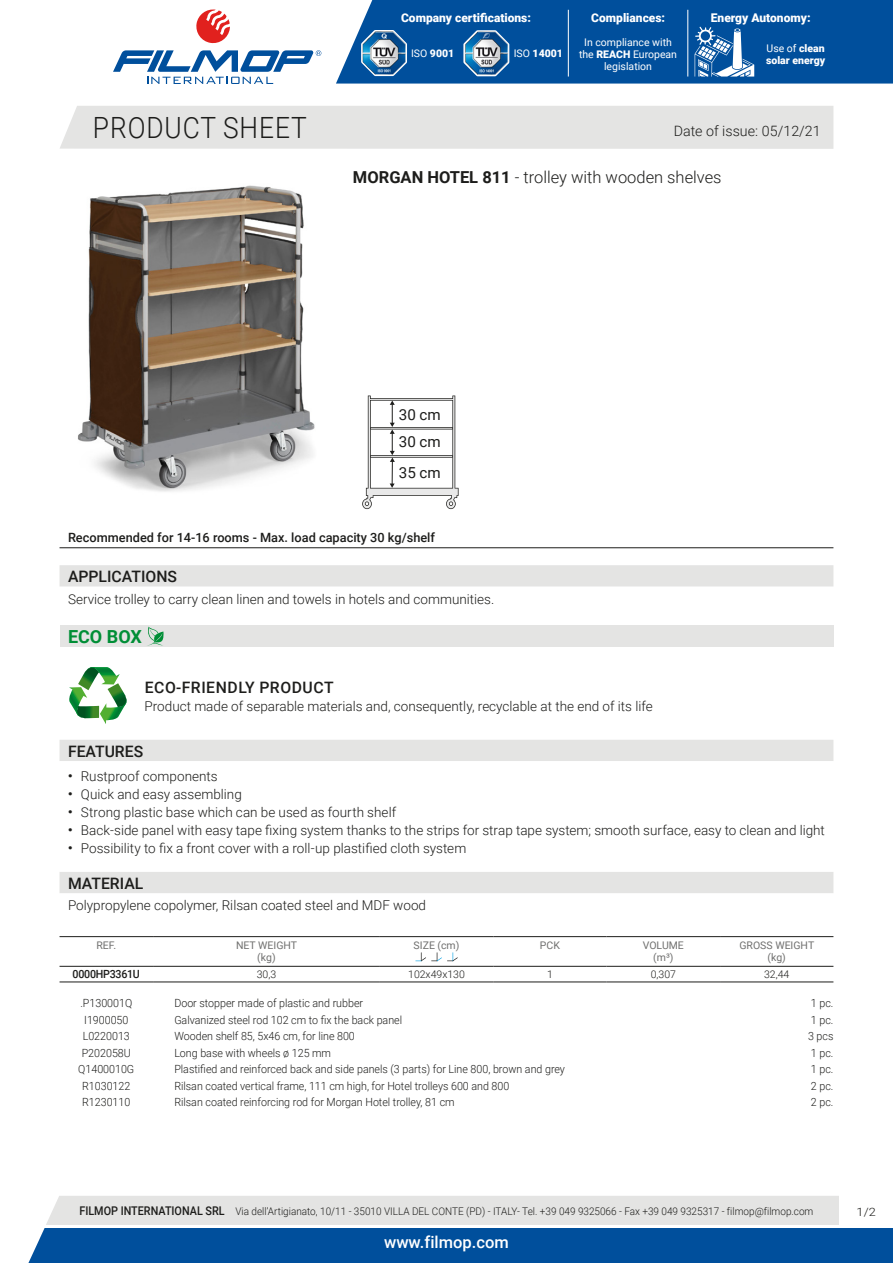
<style>
.page{position:relative;width:893px;height:1263px;background:#fff}
.page>*{position:absolute;margin:0;border:0;box-sizing:border-box;transform-origin:0 0}
.t1{font:300 29.25px "Roboto";letter-spacing:.035em;color:#1d1d1b;scale:.9 1}
.t2{font:700 18px "Roboto";color:#008e36}
.t3{font:300 16.5px "Roboto";color:#1d1d1b}
.t4{font:500 16.5px "Roboto";color:#fff}
.t5{font:500 15.75px "Roboto";color:#1d1d1b}
.t6{font:500 15.75px "Roboto";letter-spacing:.035em;color:#1d1d1b}
.t7{font:15.15px/27.6px "Roboto";color:#1d1d1b}
.t8{font:300 14.25px "Roboto";color:#1d1d1b}
.t9{font:300 13.5px "Roboto";color:#1d1d1b}
.t10{font:500 12.75px "Roboto";color:#1d1d1b}
.t11{font:900 12px "Roboto";color:#fff}
.t12{font:300 11.55px "Roboto";color:#1d1d1b;scale:1.11 1}
.t13{font:300 11.25px "Roboto";color:#1d1d1b;scale:.95 1}
.t14{font:500 11.25px "Roboto";letter-spacing:-.025em;color:#1d1d1b;scale:.95 1}
.t15{font:300 10.5px "Roboto";color:#1d1d1b;scale:.95 1}
.t16{font:10.5px/12px "Roboto";color:#70706f;text-align:center}
.t17{font:10.5px/12px "Roboto";color:#fff;text-align:center}
.t18{font:900 10.5px/12px "Roboto";color:#fff}
.t19{font:300 10.5px "Roboto";color:#1d1d1b}
.s1{font-weight:400}
.s2{font-weight:900}
.s3{font-weight:700}
.s4{font-weight:500;font-size:12px}
</style>
<div class="page">
<svg style="left:28px;top:1196px;width:865px;height:67px;background:#6893bd"></svg>
<div style="left:60px;top:106px;width:773px;height:43px;background:#e4e4e3"></div>
<svg style="left:196px;top:10px;width:34px;height:34px"></svg>
<svg style="left:113px;top:50px;width:208px;height:34px"></svg>
<div style="left:336px;top:0;width:557px;height:84px;background:#004f9c"></div>
<svg style="left:462px;top:28px;width:49px;height:50px"></svg>
<img style="left:465px;top:32px;width:43px;height:43px">
<svg style="left:360px;top:28px;width:48px;height:49px"></svg>
<img style="left:362px;top:31px;width:44px;height:44px">
<hr style="left:568px;top:10px;width:1px;height:67px;background:#fff">
<hr style="left:688px;top:10px;width:1px;height:67px;background:#fff">
<svg style="left:695px;top:27px;width:59px;height:50px"></svg>
<img style="left:78px;top:185px;width:237px;height:307px">
<svg style="left:362px;top:396px;width:97px;height:113px"></svg>
<hr style="left:60px;top:547px;width:773px;height:1px;background:#1d1d1b">
<div style="left:60px;top:565px;width:773px;height:21px;background:#e4e4e3"></div>
<div style="left:60px;top:625px;width:773px;height:22px;background:#e4e4e3"></div>
<svg style="left:147px;top:626px;width:17px;height:20px"></svg>
<svg style="left:69px;top:667px;width:58px;height:57px"></svg>
<div style="left:60px;top:740px;width:773px;height:21px;background:#e4e4e3"></div>
<div style="left:60px;top:872px;width:773px;height:21px;background:#e4e4e3"></div>
<hr style="left:60px;top:936px;width:93px;height:1px;background:#1d1d1b">
<hr style="left:60px;top:966px;width:93px;height:1px;background:#1d1d1b">
<hr style="left:153px;top:936px;width:227px;height:1px;background:#1d1d1b">
<hr style="left:153px;top:966px;width:227px;height:1px;background:#1d1d1b">
<hr style="left:380px;top:936px;width:113px;height:1px;background:#1d1d1b">
<hr style="left:380px;top:966px;width:113px;height:1px;background:#1d1d1b">
<hr style="left:493px;top:936px;width:114px;height:1px;background:#1d1d1b">
<hr style="left:493px;top:966px;width:114px;height:1px;background:#1d1d1b">
<hr style="left:607px;top:936px;width:113px;height:1px;background:#1d1d1b">
<hr style="left:607px;top:966px;width:113px;height:1px;background:#1d1d1b">
<hr style="left:720px;top:936px;width:113px;height:1px;background:#1d1d1b">
<hr style="left:720px;top:966px;width:113px;height:1px;background:#1d1d1b">
<hr style="left:60px;top:982px;width:93px;height:1px;background:#1d1d1b">
<hr style="left:153px;top:982px;width:227px;height:1px;background:#1d1d1b">
<hr style="left:380px;top:982px;width:113px;height:1px;background:#1d1d1b">
<hr style="left:493px;top:982px;width:114px;height:1px;background:#1d1d1b">
<hr style="left:607px;top:982px;width:113px;height:1px;background:#1d1d1b">
<hr style="left:720px;top:982px;width:113px;height:1px;background:#1d1d1b">
<svg style="left:415px;top:952px;width:43px;height:9px"></svg>
<hr style="left:45px;top:1225px;width:848px;height:2px;background:#fff">
<div style="left:839px;top:1196px;width:54px;height:31px;background:#fff"></div>
<p class="t11" style="left:401px;top:9px;width:131px">Company certifications:</p>
<p class="t18" style="left:411px;top:47px;width:45px"><span class="s1">ISO</span> 9001</p>
<p class="t18" style="left:514px;top:47px;width:51px"><span class="s1">ISO</span> 14001</p>
<p class="t11" style="left:591px;top:9px;width:75px">Compliances:</p>
<p class="t11" style="left:711px;top:9px;width:101px">Energy Autonomy:</p>
<p class="t17" style="left:579px;top:35px;width:100px">In compliance with the <span class="s2">REACH</span> European legislation</p>
<p class="t18" style="left:766px;top:41px;width:61px"><span class="s1">Use of</span> clean solar energy</p>
<h1 class="t1" style="left:93px;top:107px;width:239px">PRODUCT SHEET</h1>
<p class="t8" style="left:674px;top:121px;width:148px">Date of issue: 05/12/21</p>
<p class="t3" style="left:353px;top:165px;width:370px"><span class="s3">MORGAN HOTEL 811</span> - trolley with wooden shelves</p>
<p class="t7" style="left:399px;top:400px;width:43px">30 cm<br>30 cm</p>
<p class="t7" style="left:399px;top:458px;width:43px">35 cm</p>
<p class="t10" style="left:68px;top:528px;width:368px">Recommended for 14-16 rooms - Max. load capacity 30 kg/shelf</p>
<p class="t5" style="left:68px;top:566px;width:110px">APPLICATIONS</p>
<p class="t9" style="left:68px;top:589px;width:428px">Service trolley to carry clean linen and towels in hotels and communities.</p>
<h2 class="t2" style="left:68px;top:624px;width:75px">ECO BOX</h2>
<p class="t6" style="left:145px;top:676px;width:190px">ECO-FRIENDLY PRODUCT</p>
<p class="t9" style="left:145px;top:696px;width:510px">Product made of separable materials and, consequently, recyclable at the end of its life</p>
<p class="t5" style="left:68px;top:740px;width:77px">FEATURES</p>
<p class="t9" style="left:68px;top:767px;width:151px"><sup>•</sup> Rustproof components</p>
<p class="t9" style="left:68px;top:785px;width:175px"><sup>•</sup> Quick and easy assembling</p>
<p class="t9" style="left:68px;top:803px;width:330px"><sup>•</sup> Strong plastic base which can be used as fourth shelf</p>
<p class="t9" style="left:68px;top:821px;width:758px"><sup>•</sup> Back-side panel with easy tape fixing system thanks to the strips for strap tape system; smooth surface, easy to clean and light</p>
<p class="t9" style="left:68px;top:839px;width:400px"><sup>•</sup> Possibility to fix a front cover with a roll-up plastified cloth system</p>
<p class="t5" style="left:68px;top:872px;width:77px">MATERIAL</p>
<p class="t9" style="left:68px;top:896px;width:359px">Polypropylene copolymer, Rilsan coated steel and MDF wood</p>
<p class="t16" style="left:96px;top:939px;width:21px">REF.</p>
<p class="t16" style="left:236px;top:939px;width:63px">NET WEIGHT (kg)</p>
<p class="t16" style="left:414px;top:939px;width:47px">SIZE (cm)</p>
<p class="t16" style="left:540px;top:939px;width:22px">PCK</p>
<p class="t16" style="left:643px;top:939px;width:43px">VOLUME (m³)</p>
<p class="t16" style="left:739px;top:939px;width:76px">GROSS WEIGHT (kg)</p>
<p class="t14" style="left:73px;top:966px;width:72px">0000HP3361U</p>
<p class="t19" style="left:257px;top:967px;width:21px">30,3</p>
<p class="t19" style="left:408px;top:967px;width:58px">102x49x130</p>
<p class="t19" style="left:547px;top:967px;width:7px">1</p>
<p class="t19" style="left:651px;top:967px;width:27px">0,307</p>
<p class="t19" style="left:764px;top:967px;width:27px">32,44</p>
<p class="t13" style="left:80px;top:995px;width:56px">.P130001Q</p>
<p class="t13" style="left:174px;top:995px;width:200px">Door stopper made of plastic and rubber</p>
<p class="t13" style="left:811px;top:995px;width:25px">1 pc.</p>
<p class="t13" style="left:84px;top:1012px;width:48px">I1900050</p>
<p class="t13" style="left:174px;top:1012px;width:241px">Galvanized steel rod 102 cm to fix the back panel</p>
<p class="t13" style="left:811px;top:1012px;width:25px">1 pc.</p>
<p class="t13" style="left:83px;top:1028px;width:51px">L0220013</p>
<p class="t13" style="left:174px;top:1028px;width:192px">Wooden shelf 85, 5x46 cm, for line 800</p>
<p class="t13" style="left:808px;top:1028px;width:28px">3 pcs</p>
<p class="t13" style="left:82px;top:1045px;width:53px">P202058U</p>
<p class="t13" style="left:174px;top:1045px;width:167px">Long base with wheels ø 125 mm</p>
<p class="t13" style="left:811px;top:1045px;width:25px">1 pc.</p>
<p class="t13" style="left:78px;top:1061px;width:60px">Q1400010G</p>
<p class="t13" style="left:174px;top:1061px;width:413px">Plastified and reinforced back and side panels (3 parts) for Line 800, brown and grey</p>
<p class="t13" style="left:811px;top:1061px;width:25px">1 pc.</p>
<p class="t13" style="left:82px;top:1078px;width:52px">R1030122</p>
<p class="t13" style="left:174px;top:1078px;width:354px">Rilsan coated vertical frame, 111 cm high, for Hotel trolleys 600 and 800</p>
<p class="t13" style="left:811px;top:1078px;width:25px">2 pc.</p>
<p class="t13" style="left:82px;top:1094px;width:52px">R1230110</p>
<p class="t13" style="left:174px;top:1094px;width:297px">Rilsan coated reinforcing rod for Morgan Hotel trolley, 81 cm</p>
<p class="t13" style="left:811px;top:1094px;width:25px">2 pc.</p>
<p class="t15" style="left:79px;top:1204px;width:774px"><span class="s4">FILMOP INTERNATIONAL SRL</span> Via dell’Artigianato, 10/11 - 35010 VILLA DEL CONTE (PD) - ITALY- Tel. +39 049 9325066 - Fax +39 049 9325317 - filmop@filmop.com</p>
<p class="t4" style="left:384px;top:1230px;width:126px">www.filmop.com</p>
<p class="t12" style="left:857px;top:1204px;width:19px">1/2</p>
</div>
